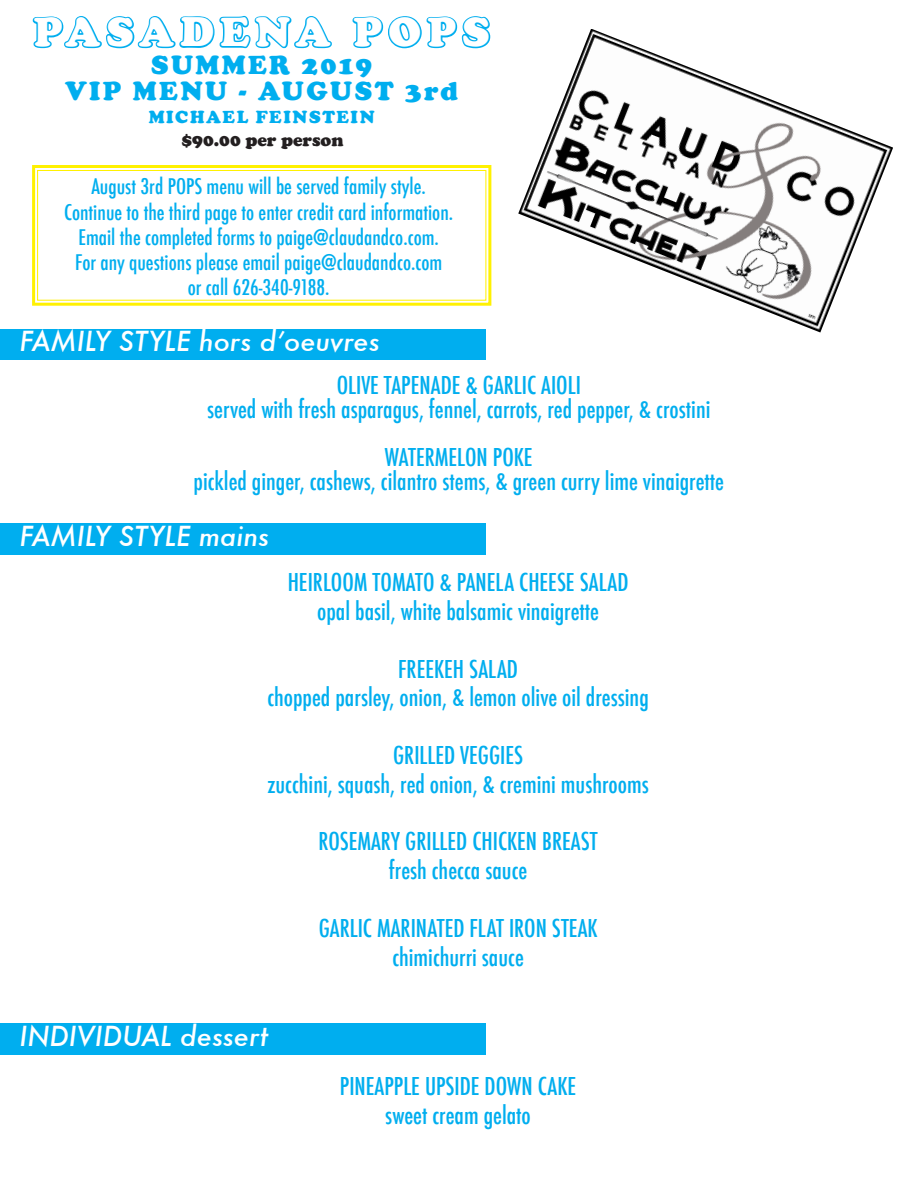
<style>
.page{position:relative;width:918px;height:1188px;background:#fff}
.page>*{position:absolute;margin:0;border:0;box-sizing:border-box;transform-origin:0 0}
.t1{font:900 42px "Cooper";letter-spacing:.15em;color:#fff}
.t2{font:italic 500 27px "Futura";color:#fff}
.t3{font:900 27px "Cooper";letter-spacing:.09em;color:#00aeef}
.t4{font:500 condensed 24px "Futura";color:#00aeef}
.t5{font:500 condensed 21px "Futura";color:#00aeef}
.t6{font:900 18px "Cooper";letter-spacing:.09em;color:#00aeef}
.t7{font:900 18px "Cooper";color:#231f20}
</style>
<div class="page">
<img style="left:518px;top:29px;width:375px;height:304px">
<div style="left:0;top:329px;width:486px;height:30px;background:#00aeef"></div>
<div style="left:0;top:524px;width:486px;height:31px;background:#00aeef"></div>
<div style="left:0;top:1023px;width:486px;height:32px;background:#00aeef"></div>
<svg style="left:32px;top:15px;width:300px;height:34px"></svg>
<svg style="left:352px;top:16px;width:139px;height:33px"></svg>
<svg style="left:32px;top:165px;width:460px;height:141px"></svg>
<div style="left:37px;top:170px;width:449px;height:131px;border:1px solid #fff101"></div>
<p class="t1" style="left:34px;top:8px;width:457px">PASADENA POPS</p>
<p class="t3" style="left:151px;top:49px;width:222px">SUMMER 2019</p>
<p class="t3" style="left:65px;top:75px;width:395px">VIP MENU - AUGUST 3rd</p>
<p class="t6" style="left:149px;top:106px;width:227px">MICHAEL FEINSTEIN</p>
<p class="t7" style="left:181px;top:129px;width:164px">$90.00 per person</p>
<p class="t5" style="left:91px;top:173px;width:336px">August 3rd POPS menu will be served family style.</p>
<p class="t5" style="left:64px;top:198px;width:391px">Continue to the third page to enter credit card information.</p>
<p class="t5" style="left:78px;top:224px;width:362px">Email the completed forms to paige@claudandco.com.</p>
<p class="t5" style="left:75px;top:249px;width:369px">For any questions please email paige@claudandco.com</p>
<p class="t5" style="left:188px;top:274px;width:143px">or call 626-340-9188.</p>
<p class="t2" style="left:19px;top:323px;width:362px">FAMILY STYLE hors d’oeuvres</p>
<p class="t4" style="left:337px;top:369px;width:246px">OLIVE TAPENADE &amp; GARLIC AIOLI</p>
<p class="t4" style="left:207px;top:393px;width:505px">served with fresh asparagus, fennel, carrots, red pepper, &amp; crostini</p>
<p class="t4" style="left:385px;top:441px;width:149px">WATERMELON POKE</p>
<p class="t4" style="left:194px;top:465px;width:532px">pickled ginger, cashews, cilantro stems, &amp; green curry lime vinaigrette</p>
<p class="t2" style="left:19px;top:517px;width:251px">FAMILY STYLE mains</p>
<p class="t4" style="left:288px;top:567px;width:342px">HEIRLOOM TOMATO &amp; PANELA CHEESE SALAD</p>
<p class="t4" style="left:317px;top:596px;width:283px">opal basil, white balsamic vinaigrette</p>
<p class="t4" style="left:398px;top:653px;width:121px">FREEKEH SALAD</p>
<p class="t4" style="left:267px;top:682px;width:383px">chopped parsley, onion, &amp; lemon olive oil dressing</p>
<p class="t4" style="left:393px;top:740px;width:132px">GRILLED VEGGIES</p>
<p class="t4" style="left:267px;top:768px;width:383px">zucchini, squash, red onion, &amp; cremini mushrooms</p>
<p class="t4" style="left:318px;top:826px;width:281px">ROSEMARY GRILLED CHICKEN BREAST</p>
<p class="t4" style="left:389px;top:855px;width:140px">fresh checca sauce</p>
<p class="t4" style="left:319px;top:912px;width:280px">GARLIC MARINATED FLAT IRON STEAK</p>
<p class="t4" style="left:392px;top:941px;width:133px">chimichurri sauce</p>
<p class="t2" style="left:19px;top:1017px;width:250px">INDIVIDUAL dessert</p>
<p class="t4" style="left:340px;top:1071px;width:238px">PINEAPPLE UPSIDE DOWN CAKE</p>
<p class="t4" style="left:385px;top:1100px;width:147px">sweet cream gelato</p>
</div>
